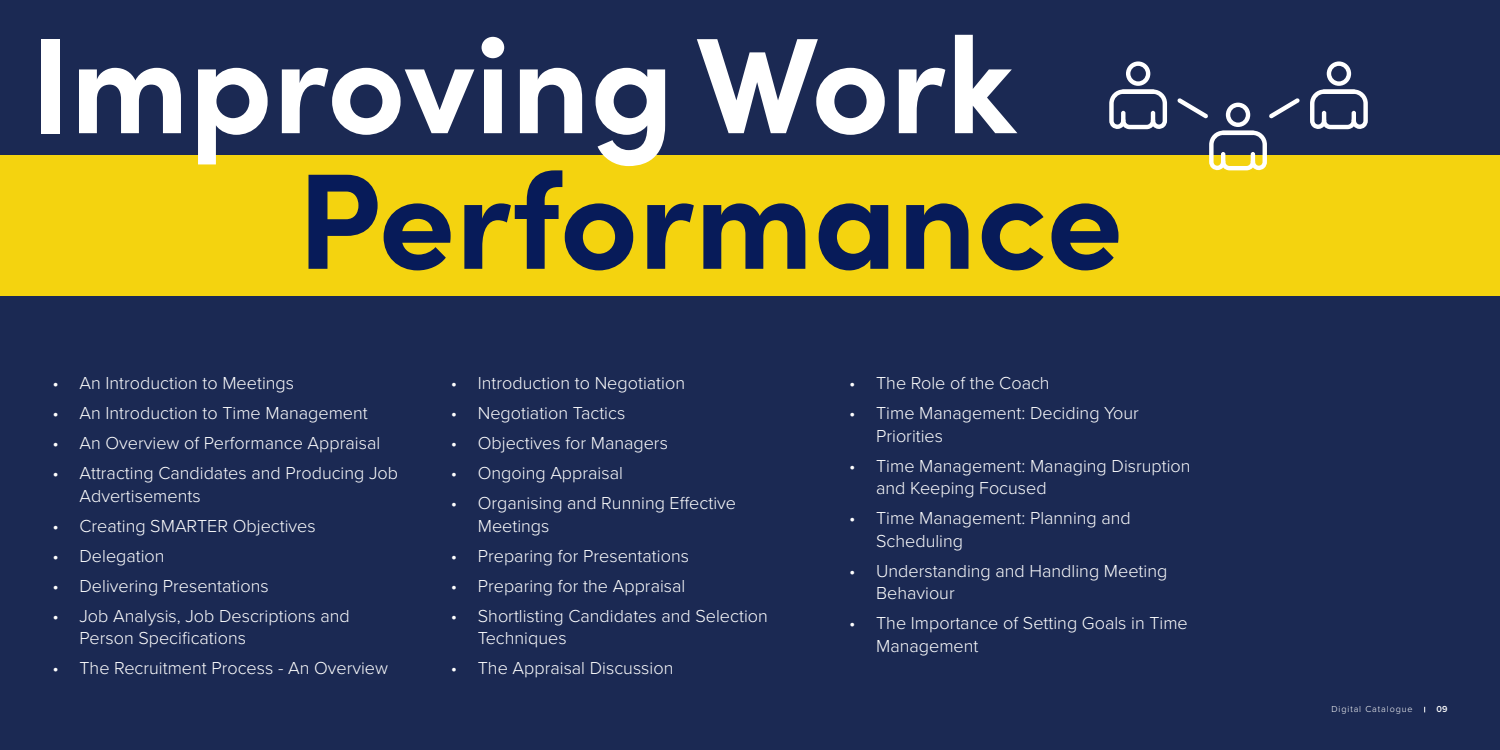
<style>
.page{position:relative;width:1500px;height:750px;background:#1b2953}
.page>*{position:absolute;margin:0;border:0;box-sizing:border-box;transform-origin:0 0}
.t1{font:700 136.5px "Sofia Pro";color:#fff}
.t2{font:700 136.5px "Sofia Pro";color:#071b59}
.t3{font:300 18px/22.5px "Proxima Nova";color:#fff}
.t4{font:300 9px "Proxima Nova";letter-spacing:.1em;color:#fff}
.t5{font:600 9px "Proxima Nova";color:#fff}
</style>
<div class="page">
<div style="left:0;top:155px;width:1500px;height:141px;background:#f4d30f"></div>
<svg style="left:1109px;top:61px;width:58px;height:68px"></svg>
<svg style="left:1310px;top:61px;width:58px;height:68px"></svg>
<svg style="left:1177px;top:98px;width:123px;height:72px"></svg>
<h1 class="t1" style="left:29px;top:-20px;width:988px">Improving Work</h1>
<h1 class="t2" style="left:297px;top:116px;width:828px">Performance</h1>
<p class="t3" style="left:52px;top:371px;width:243px">• An Introduction to Meetings</p>
<p class="t3" style="left:52px;top:401px;width:317px">• An Introduction to Time Management</p>
<p class="t3" style="left:52px;top:431px;width:329px">• An Overview of Performance Appraisal</p>
<p class="t3" style="left:80px;top:461px;width:320px;text-indent:-27px">• Attracting Candidates and Producing Job<br>Advertisements</p>
<p class="t3" style="left:52px;top:514px;width:265px">• Creating SMARTER Objectives</p>
<p class="t3" style="left:52px;top:544px;width:114px">• Delegation</p>
<p class="t3" style="left:52px;top:574px;width:218px">• Delivering Presentations</p>
<p class="t3" style="left:80px;top:604px;width:272px;text-indent:-27px">• Job Analysis, Job Descriptions and<br>Person Specifications</p>
<p class="t3" style="left:52px;top:656px;width:337px">• The Recruitment Process - An Overview</p>
<p class="t3" style="left:451px;top:371px;width:236px">• Introduction to Negotiation</p>
<p class="t3" style="left:451px;top:401px;width:176px">• Negotiation Tactics</p>
<p class="t3" style="left:451px;top:431px;width:219px">• Objectives for Managers</p>
<p class="t3" style="left:451px;top:461px;width:174px">• Ongoing Appraisal</p>
<p class="t3" style="left:478px;top:491px;width:260px;text-indent:-27px">• Organising and Running Effective<br>Meetings</p>
<p class="t3" style="left:451px;top:544px;width:240px">• Preparing for Presentations</p>
<p class="t3" style="left:451px;top:574px;width:236px">• Preparing for the Appraisal</p>
<p class="t3" style="left:478px;top:604px;width:292px;text-indent:-27px">• Shortlisting Candidates and Selection<br>Techniques</p>
<p class="t3" style="left:451px;top:656px;width:224px">• The Appraisal Discussion</p>
<p class="t3" style="left:849px;top:371px;width:202px">• The Role of the Coach</p>
<p class="t3" style="left:876px;top:401px;width:264px;text-indent:-27px">• Time Management: Deciding Your<br>Priorities</p>
<p class="t3" style="left:876px;top:454px;width:316px;text-indent:-27px">• Time Management: Managing Disruption and Keeping Focused</p>
<p class="t3" style="left:876px;top:506px;width:256px;text-indent:-27px">• Time Management: Planning and<br>Scheduling</p>
<p class="t3" style="left:876px;top:559px;width:293px;text-indent:-27px">• Understanding and Handling Meeting<br>Behaviour</p>
<p class="t3" style="left:876px;top:611px;width:313px;text-indent:-27px">• The Importance of Setting Goals in Time<br>Management</p>
<p class="t4" style="left:1332px;top:703px;width:83px">Digital Catalogue</p>
<p class="t5" style="left:1437px;top:703px;width:12px">09</p>
</div>
